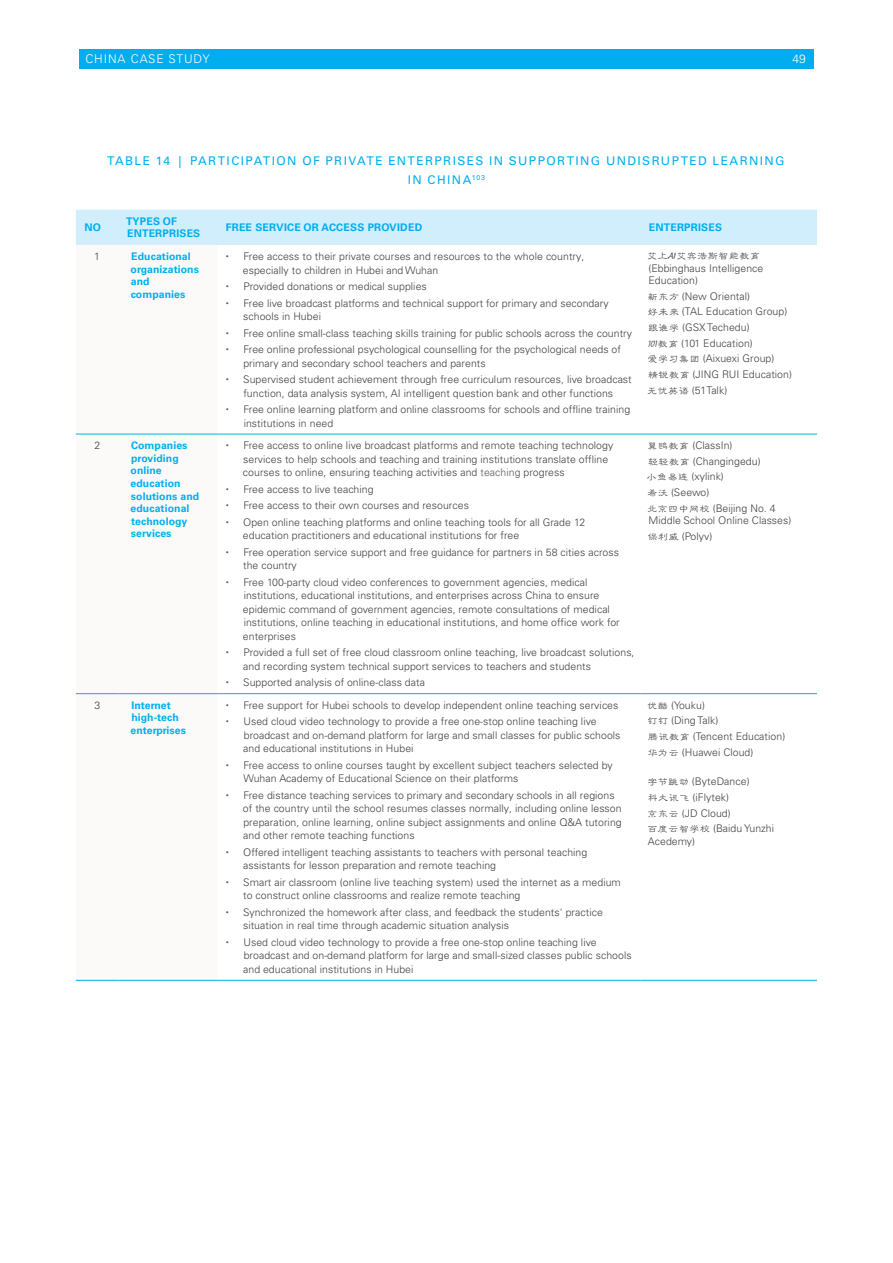
<style>
.page{position:relative;width:893px;height:1263px;background:#fff}
.page>*{position:absolute;margin:0;border:0;box-sizing:border-box;transform-origin:0 0}
.t1{font:12px/19.5px "Univers LT Pro 55 Roman";letter-spacing:.115em;color:#00aeef;text-align:center}
.t2{font:300 12px "Univers LT Pro 45";letter-spacing:.075em;color:#fff}
.t3{font:300 10.5px/13.5px "Univers LT Pro 45";letter-spacing:.005em;color:#414042}
.t4{font:700 10.5px/12.6px "Univers LT Pro 65";letter-spacing:.005em;color:#00aeef}
.t5{font:10.5px "ST Libian TC";letter-spacing:.005em;color:#414042}
.s1{font-family:"ST Libian TC";font-weight:400}
.s2{color:#58595b}
</style>
<div class="page">
<div style="left:79px;top:49px;width:734px;height:20px;background:#00aeef"></div>
<div style="left:76px;top:210px;width:741px;height:35px;background:#d1eefc"></div>
<svg style="left:76px;top:433px;width:141px;height:547px"></svg>
<hr style="left:76px;top:693px;width:43px;height:1px;background:#00aeef">
<hr style="left:119px;top:693px;width:98px;height:1px;background:#00aeef">
<hr style="left:217px;top:693px;width:423px;height:1px;background:#00aeef">
<hr style="left:640px;top:693px;width:177px;height:1px;background:#00aeef">
<hr style="left:76px;top:980px;width:43px;height:1px;background:#00aeef">
<hr style="left:119px;top:980px;width:98px;height:1px;background:#00aeef">
<hr style="left:76px;top:434px;width:43px;height:1px;background:#00aeef">
<hr style="left:119px;top:434px;width:98px;height:1px;background:#00aeef">
<hr style="left:217px;top:434px;width:423px;height:1px;background:#00aeef">
<hr style="left:640px;top:434px;width:177px;height:1px;background:#00aeef">
<hr style="left:217px;top:980px;width:423px;height:1px;background:#00aeef">
<hr style="left:640px;top:980px;width:177px;height:1px;background:#00aeef">
<p class="t2" style="left:85px;top:51px;width:126px">CHINA CASE STUDY</p>
<p class="t2" style="left:793px;top:51px;width:15px">49</p>
<p class="t1" style="left:107px;top:151px;width:679px">TABLE 14 | PARTICIPATION OF PRIVATE ENTERPRISES IN SUPPORTING UNDISRUPTED LEARNING<br>IN CHINA<sup>103</sup></p>
<p class="t4" style="left:84px;top:221px;width:18px">NO</p>
<p class="t4" style="left:126px;top:215px;width:76px">TYPES OF<br>ENTERPRISES</p>
<p class="t4" style="left:226px;top:221px;width:198px">FREE SERVICE OR ACCESS PROVIDED</p>
<p class="t4" style="left:649px;top:221px;width:75px">ENTERPRISES</p>
<p class="t3" style="left:94px;top:250px;width:7px">1</p>
<p class="t4" style="left:131px;top:250px;width:70px">Educational organizations and companies</p>
<p class="t3" style="left:243px;top:250px;width:343px">Free access to their private courses and resources to the whole country, especially to children in Hubei and Wuhan</p>
<p class="t5" style="left:647px;top:249px;width:115px">艾上AI艾宾浩斯智能教育</p>
<p class="t3" style="left:648px;top:262px;width:117px;line-height:12.6px">(Ebbinghaus Intelligence<br>Education)</p>
<p class="t3" style="left:647px;top:288px;width:147px;line-height:15.6px"><span class="s1">新东方</span> (New Oriental)<br><span class="s1">好未来</span> (TAL Education Group)<span class="s1">跟谁学</span> (GSX Techedu)<br><span class="s1">101教育</span> (101 Education)<br><span class="s1">爱学习集团</span> (Aixuexi Group)<br><span class="s1">精锐教育</span> (JING RUI Education)<span class="s1">无忧英语</span> (51Talk)</p>
<p class="t3" style="left:243px;top:278px;width:367px;line-height:16.5px">Provided donations or medical supplies<br>Free live broadcast platforms and technical support for primary and secondary</p>
<p class="t3" style="left:243px;top:308px;width:390px;line-height:16.5px">schools in Hubei<br>Free online small-class teaching skills training for public schools across the country<br>Free online professional psychological counselling for the psychological needs of</p>
<p class="t3" style="left:243px;top:354px;width:390px;line-height:16.5px">primary and secondary school teachers and parents<br>Supervised student achievement through free curriculum resources, live broadcast</p>
<p class="t3" style="left:243px;top:384px;width:388px;line-height:16.5px">function, data analysis system, AI intelligent question bank and other functions<br>Free online learning platform and online classrooms for schools and offline training</p>
<p class="t3" style="left:244px;top:416px;width:91px">institutions in need</p>
<p class="t3" style="left:94px;top:439px;width:7px">2</p>
<p class="t4" style="left:131px;top:439px;width:70px">Companies providing online education solutions and educational technology services</p>
<p class="t3" style="left:243px;top:439px;width:372px">Free access to online live broadcast platforms and remote teaching technology services to help schools and teaching and training institutions translate offline courses to online, ensuring teaching activities and <span class="s2">teaching</span> progress</p>
<p class="t3" style="left:243px;top:481px;width:344px;line-height:16.5px">Free access to live teaching<br>Free access to their own courses and resources<br>Open online teaching platforms and online teaching tools for all Grade 12</p>
<p class="t3" style="left:243px;top:527px;width:378px;line-height:16.5px">education practitioners and educational institutions for free<br>Free operation service support and free guidance for partners in 58 cities across</p>
<p class="t3" style="left:243px;top:557px;width:346px;line-height:16.5px">the country<br>Free 100-party cloud video conferences to government agencies, medical</p>
<p class="t3" style="left:243px;top:589px;width:378px">institutions, educational institutions, and enterprises across China to ensure epidemic command of government agencies, remote consultations of medical institutions, online teaching in educational institutions, and home office work for enterprises</p>
<p class="t3" style="left:243px;top:646px;width:393px">Provided a full set of free cloud classroom online teaching, live broadcast solutions, and recording system technical support services to teachers and students</p>
<p class="t3" style="left:243px;top:676px;width:183px">Supported analysis of online-class data</p>
<p class="t3" style="left:94px;top:698px;width:7px">3</p>
<p class="t4" style="left:131px;top:699px;width:57px">Internet high-tech enterprises</p>
<p class="t3" style="left:243px;top:697px;width:376px;line-height:16.5px">Free support for Hubei schools to develop independent online teaching services<br>Used cloud video technology to provide a free one-stop online teaching live</p>
<p class="t3" style="left:243px;top:728px;width:379px">broadcast and on-demand platform for large and small classes for public schools and educational institutions in Hubei</p>
<p class="t3" style="left:243px;top:758px;width:371px">Free access to online courses taught by excellent subject teachers selected by<br>Wuhan Academy of Educational Science on their platforms</p>
<p class="t3" style="left:243px;top:788px;width:380px">Free distance teaching services to primary and secondary schools in all regions of the country until the school resumes classes normally, including online lesson preparation, online learning, online subject assignments and online Q&amp;A tutoring and other remote teaching functions</p>
<p class="t3" style="left:243px;top:845px;width:346px">Offered intelligent teaching assistants to teachers with personal teaching assistants for lesson preparation and remote teaching</p>
<p class="t3" style="left:243px;top:875px;width:379px">Smart air classroom (online live teaching system) used the internet as a medium to construct online classrooms and realize remote teaching</p>
<p class="t3" style="left:243px;top:905px;width:361px">Synchronized the homework after class, and feedback the students' practice situation in real time through academic situation analysis</p>
<p class="t3" style="left:243px;top:935px;width:390px">Used cloud video technology to provide a free one-stop online teaching live broadcast and on-demand platform for large and small-sized classes public schools and educational institutions in Hubei</p>
<p class="t3" style="left:646px;top:438px;width:131px;line-height:15.6px"><span class="s1">翼鸥教育</span> (ClassIn)<br><span class="s1">轻轻教育</span> (Changingedu)<br><span class="s1">小鱼易连</span> (xylink)<br><span class="s1">希沃</span> (Seewo)<br><span class="s1">北京四中网校</span> (Beijing No. 4</p>
<p class="t3" style="left:647px;top:513px;width:145px;line-height:15.6px">Middle School Online Classes)<span class="s1">保利威</span> (Polyv)</p>
<p class="t3" style="left:647px;top:697px;width:140px;line-height:15.6px"><span class="s1">优酷</span> (Youku)<br><span class="s1">钉钉</span> (Ding Talk)<br><span class="s1">腾讯教育</span> (Tencent Education)<span class="s1">华为云</span> (Huawei Cloud)</p>
<p class="t3" style="left:647px;top:774px;width:129px;line-height:15.6px"><span class="s1">字节跳动</span> (ByteDance)<br><span class="s1">科大讯飞</span> (iFlytek)<br><span class="s1">京东云</span> (JD Cloud)<br><span class="s1">百度云智学校</span> (Baidu Yunzhi</p>
<p class="t3" style="left:648px;top:834px;width:49px">Acedemy)</p>
</div>
